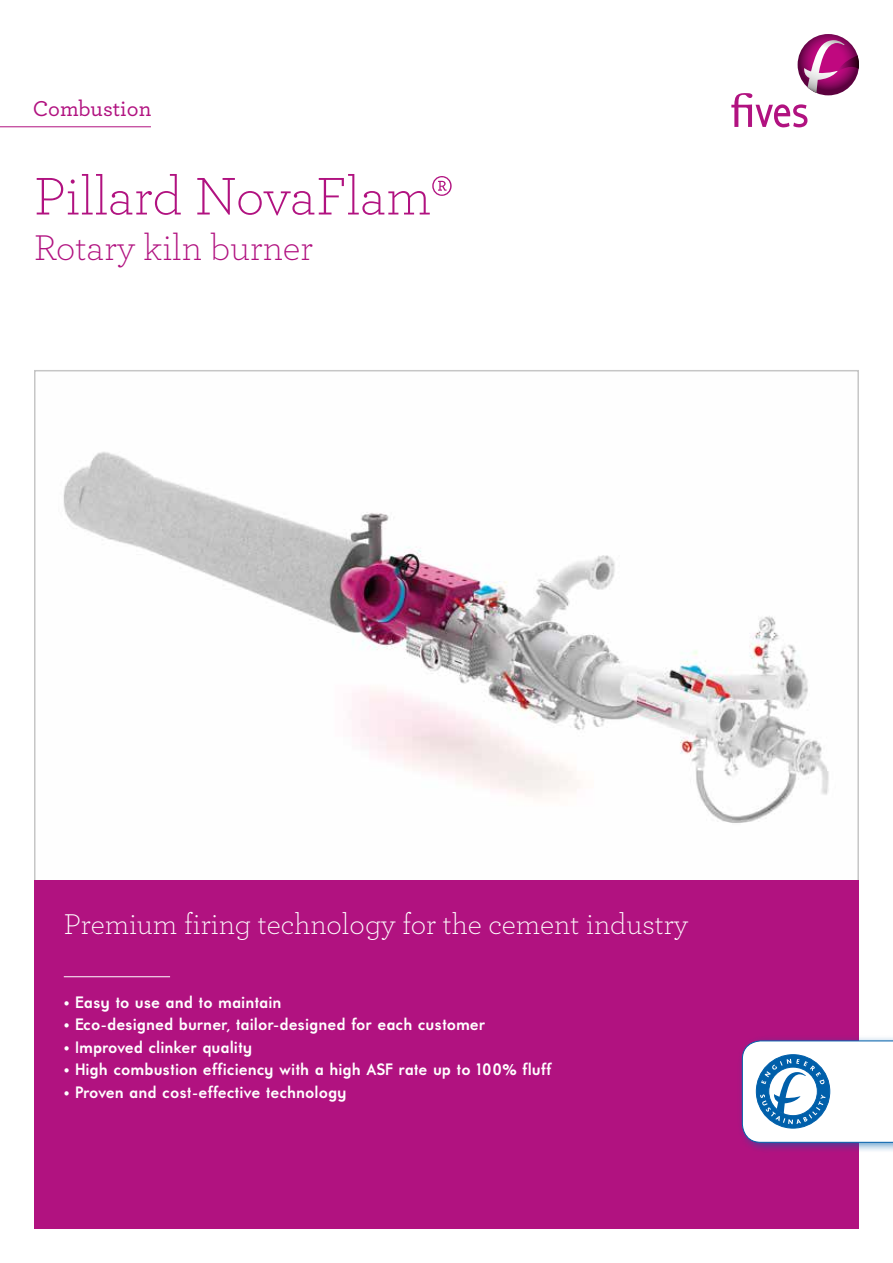
<style>
.page{position:relative;width:893px;height:1263px;background:#fff}
.page>*{position:absolute;margin:0;border:0;box-sizing:border-box;transform-origin:0 0}
.t1{font:300 55.5px "Archer";letter-spacing:-.01em;color:#b11280}
.t2{font:300 37.5px "Archer";color:#b11280}
.t3{font:300 30px "Archer";color:#fff}
.t4{font:500 22.5px "Archer";color:#b11280}
.t5{font:700 16.5px "Universalis ADF Std";color:#fff}
.s1{font-weight:400}
</style>
<div class="page">
<img style="left:37px;top:452px;width:819px;height:429px">
<div style="left:34px;top:881px;width:825px;height:348px;background:#b11280"></div>
<hr style="left:64px;top:976px;width:106px;height:1px;background:#fff">
<div style="left:737px;top:1035px;width:156px;height:118px;background:#005faa;opacity:.6"></div>
<svg style="left:742px;top:1040px;width:151px;height:103px"></svg>
<svg style="left:798px;top:34px;width:61px;height:61px"></svg>
<svg style="left:731px;top:40px;width:128px;height:88px"></svg>
<hr style="left:0;top:127px;width:151px;height:1px;background:#b11280">
<h3 class="t4" style="left:33px;top:92px;width:120px">Combustion</h3>
<h1 class="t1" style="left:34px;top:160px;width:420px">Pillard NovaFlam®</h1>
<h2 class="t2" style="left:34px;top:222px;width:281px">Rotary kiln burner</h2>
<h3 class="t3" style="left:64px;top:904px;width:626px">Premium firing technology for the cement industry</h3>
<p class="t5" style="left:64px;top:992px;width:219px"><span class="s1">•</span> Easy to use and to maintain</p>
<p class="t5" style="left:64px;top:1014px;width:423px"><span class="s1">•</span> Eco-designed burner, tailor-designed for each customer</p>
<p class="t5" style="left:64px;top:1037px;width:190px"><span class="s1">•</span> Improved clinker quality</p>
<p class="t5" style="left:64px;top:1059px;width:489px"><span class="s1">•</span> High combustion efficiency with a high ASF rate up to 100% fluff</p>
<p class="t5" style="left:64px;top:1082px;width:284px"><span class="s1">•</span> Proven and cost-effective technology</p>
</div>
